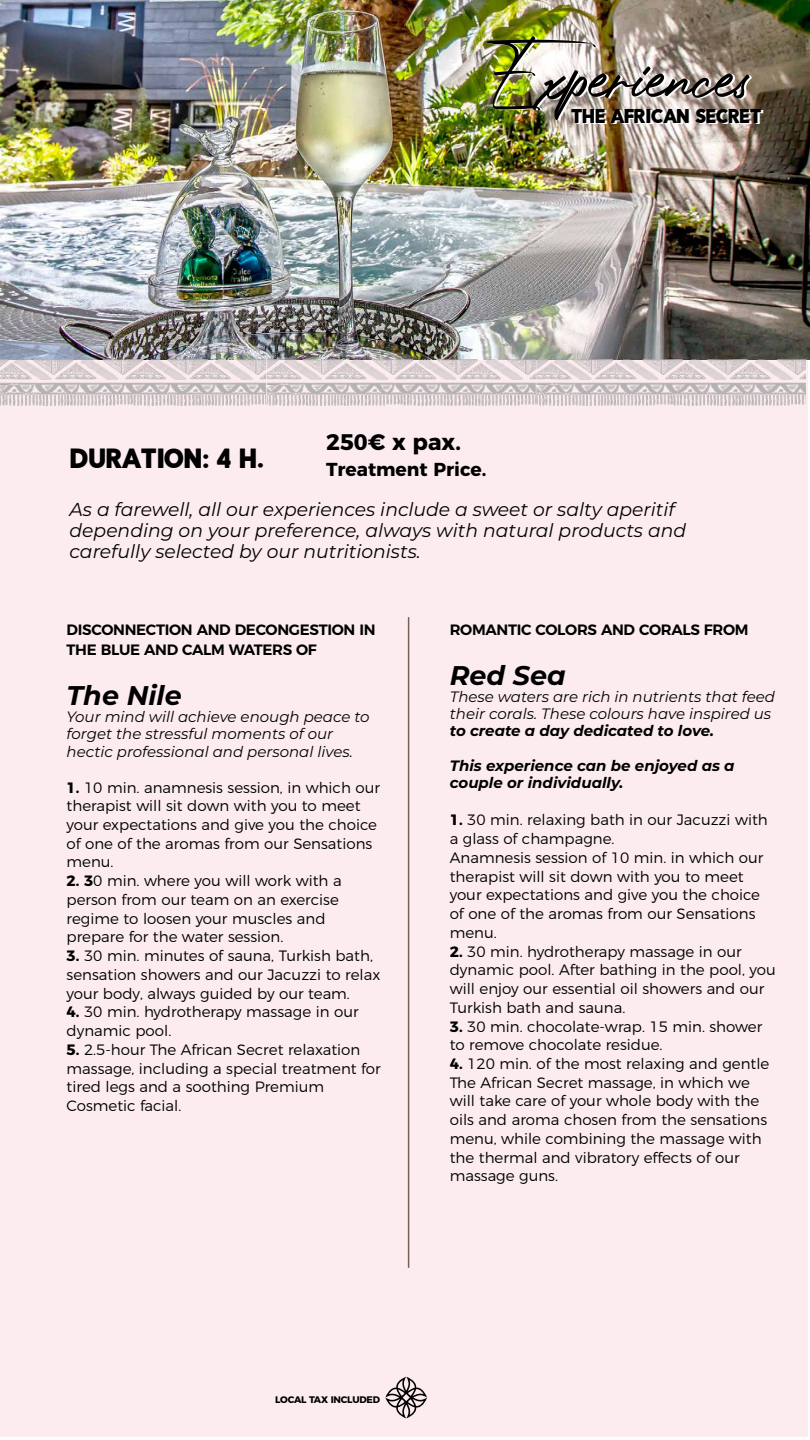
<style>
.page{position:relative;width:810px;height:1440px;background:#fff}
.page>*{position:absolute;margin:0;border:0;box-sizing:border-box;transform-origin:0 0}
.t1{font:87.22px "Photograph Signature";color:#000}
.t2{font:italic 700 27px "Montserrat";color:#000}
.t3{font:26.55px "Sovereign";color:#000}
.t4{font:700 22.5px "Montserrat";color:#000}
.t5{font:19.05px "Sovereign";color:#000}
.t6{font:italic 18.75px/21px "Montserrat";color:#000}
.t7{font:700 18.75px "Montserrat";color:#000}
.t8{font:300 15px/18.8px "Montserrat";color:#000}
.t9{font:italic 15px/17.2px "Montserrat";color:#000}
.t10{font:600 15px/20.2px "Montserrat";letter-spacing:-.02em;color:#000}
.t11{font:italic 700 15px/17.2px "Montserrat";color:#000}
.t12{font:700 9.52px "Montserrat";letter-spacing:-.02em;color:#000}
.s1{font-weight:700}
</style>
<div class="page">
<div style="left:0;top:312px;width:808px;height:1125px;background:#fcecef"></div>
<svg style="left:385px;top:1377px;width:42px;height:41px"></svg>
<img style="left:0;top:0;width:810px;height:359px">
<img style="left:0;top:359px;width:806px;height:47px">
<hr style="left:408px;top:617px;width:1px;height:651px;background:#736357">
<h1 class="t1" style="left:485px;top:-1px;width:269px">Experiences</h1>
<p class="t5" style="left:571px;top:108px;width:192px">THE AFRICAN SECRET</p>
<h3 class="t3" style="left:71px;top:446px;width:194px">DURATION: 4 H.</h3>
<h3 class="t4" style="left:326px;top:423px;width:136px">250€ x pax.</h3>
<p class="t7" style="left:326px;top:454px;width:162px">Treatment Price.</p>
<p class="t6" style="left:70px;top:499px;width:618px">As a farewell, all our experiences include a sweet or salty aperitif depending on your preference, always with natural products and carefully selected by our nutritionists.</p>
<p class="t10" style="left:67px;top:618px;width:310px">DISCONNECTION AND DECONGESTION IN<br>THE BLUE AND CALM WATERS OF</p>
<h2 class="t2" style="left:67px;top:676px;width:117px">The Nile</h2>
<p class="t9" style="left:67px;top:708px;width:305px">Your mind will achieve enough peace to forget the stressful moments of our hectic professional and personal lives.</p>
<p class="t8" style="left:67px;top:777px;width:315px"><span class="s1">1.</span> 10 min. anamnesis session, in which our therapist will sit down with you to meet your expectations and give you the choice of one of the aromas from our Sensations menu.</p>
<p class="t8" style="left:67px;top:870px;width:277px"><span class="s1">2. 3</span>0 min. where you will work with a person from our team on an exercise regime to loosen your muscles and prepare for the water session.</p>
<p class="t8" style="left:67px;top:945px;width:315px"><span class="s1">3.</span> 30 min. minutes of sauna, Turkish bath, sensation showers and our Jacuzzi to relax your body, always guided by our team.</p>
<p class="t8" style="left:67px;top:1001px;width:294px"><span class="s1">4.</span> 30 min. hydrotherapy massage in our dynamic pool.</p>
<p class="t8" style="left:67px;top:1039px;width:316px"><span class="s1">5.</span> 2.5-hour The African Secret relaxation massage, including a special treatment for tired legs and a soothing Premium Cosmetic facial.</p>
<p class="t10" style="left:450px;top:618px;width:300px">ROMANTIC COLORS AND CORALS FROM</p>
<h2 class="t2" style="left:450px;top:656px;width:117px">Red Sea</h2>
<p class="t9" style="left:450px;top:687px;width:327px">These waters are rich in nutrients that feed their corals. These colours have inspired us</p>
<p class="t11" style="left:450px;top:722px;width:266px">to create a day dedicated to love.</p>
<p class="t11" style="left:450px;top:756px;width:286px">This experience can be enjoyed as a couple or individually.</p>
<p class="t8" style="left:450px;top:809px;width:320px"><span class="s1">1.</span> 30 min. relaxing bath in our Jacuzzi with a glass of champagne.<br>Anamnesis session of 10 min. in which our therapist will sit down with you to meet your expectations and give you the choice of one of the aromas from our Sensations menu.</p>
<p class="t8" style="left:450px;top:941px;width:328px"><span class="s1">2.</span> 30 min. hydrotherapy massage in our dynamic pool. After bathing in the pool, you will enjoy our essential oil showers and our Turkish bath and sauna.</p>
<p class="t8" style="left:450px;top:1016px;width:314px"><span class="s1">3.</span> 30 min. chocolate-wrap. 15 min. shower to remove chocolate residue.</p>
<p class="t8" style="left:450px;top:1053px;width:321px"><span class="s1">4.</span> 120 min. of the most relaxing and gentle The African Secret massage, in which we will take care of your whole body with the oils and aroma chosen from the sensations menu, while combining the massage with the thermal and vibratory effects of our massage guns.</p>
<p class="t12" style="left:275px;top:1392px;width:107px">LOCAL TAX INCLUDED</p>
</div>
